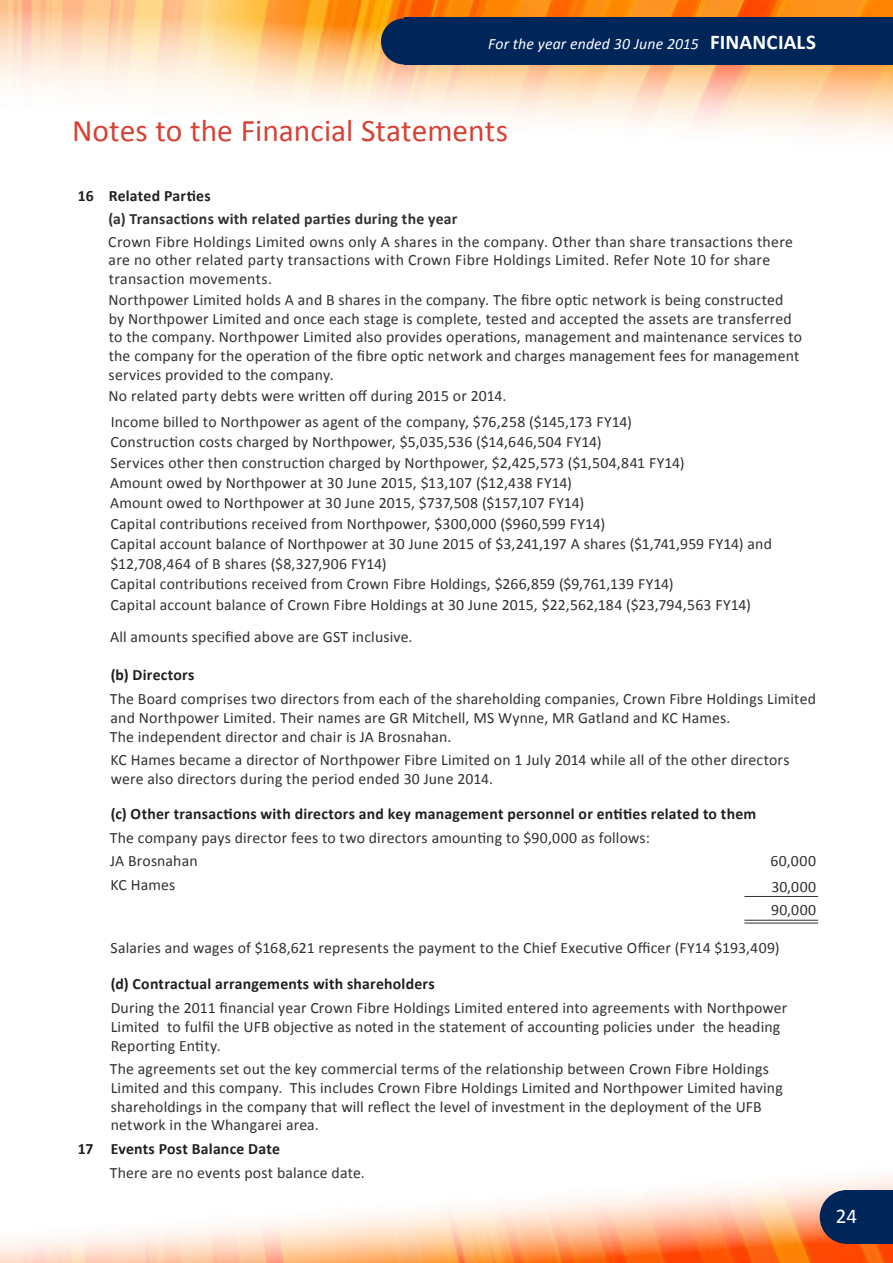
<style>
.page{position:relative;width:893px;height:1263px;background:#fff}
.page>*{position:absolute;margin:0;border:0;box-sizing:border-box;transform-origin:0 0}
.t1{font:31.5px "Calibri";color:#d64234}
.t2{font:21px "Calibri";color:#fff}
.t3{font:15.75px/18.9px "Calibri";letter-spacing:.01em;color:#323031}
.t4{font:700 15.75px "Calibri";letter-spacing:.015em;color:#231f20}
.t5{font:700 15.75px "Calibri";letter-spacing:.015em;color:#323031}
.t6{font:italic 15.75px "Calibri";letter-spacing:.005em;color:#fff}
.s1{font-weight:700;font-style:normal;font-size:21px}
</style>
<div class="page">
<svg style="left:376px;top:3px;width:517px;height:133px"></svg>
<svg style="left:0;top:0;width:376px;height:111px"></svg>
<img style="left:0;top:1177px;width:893px;height:86px">
<div style="left:404px;top:18px;width:489px;height:47px;background:#002559"></div>
<div style="left:847px;top:1190px;width:46px;height:54px;background:#002559"></div>
<div style="left:820px;top:1190px;width:53px;height:54px;background:#002559;border-radius:50%"></div>
<div style="left:381px;top:18px;width:46px;height:46px;background:#002559;border-radius:50%"></div>
<hr style="left:744px;top:896px;width:74px;height:1px;background:#323031">
<hr style="left:744px;top:920px;width:74px;height:1px;background:#323031">
<hr style="left:744px;top:923px;width:74px;height:1px;background:#323031">
<p class="t6" style="left:488px;top:33px;width:329px">For the year ended 30 June 2015 <span class="s1">FINANCIALS</span></p>
<h1 class="t1" style="left:72px;top:111px;width:437px">Notes to the Financial Statements</h1>
<p class="t4" style="left:78px;top:185px;width:134px">16 Related Parties</p>
<p class="t5" style="left:109px;top:209px;width:350px">(a) Transactions with related parties during the year</p>
<p class="t3" style="left:108px;top:232px;width:686px">Crown Fibre Holdings Limited owns only A shares in the company. Other than share transactions there are no other related party transactions with Crown Fibre Holdings Limited. Refer Note 10 for share transaction movements.</p>
<p class="t3" style="left:109px;top:290px;width:695px">Northpower Limited holds A and B shares in the company. The fibre optic network is being constructed by Northpower Limited and once each stage is complete, tested and accepted the assets are transferred to the company. Northpower Limited also provides operations, management and maintenance services to the company for the operation of the fibre optic network and charges management fees for management services provided to the company.</p>
<p class="t3" style="left:109px;top:382px;width:525px;line-height:26.2px">No related party debts were written off during 2015 or 2014.<br>Income billed to Northpower as agent of the company, $76,258 ($145,173 FY14)</p>
<p class="t3" style="left:110px;top:432px;width:663px;line-height:20.2px">Construction costs charged by Northpower, $5,035,536 ($14,646,504 FY14)<br>Services other then construction charged by Northpower, $2,425,573 ($1,504,841 FY14)<br>Amount owed by Northpower at 30 June 2015, $13,107 ($12,438 FY14)<br>Amount owed to Northpower at 30 June 2015, $737,508 ($157,107 FY14)<br>Capital contributions received from Northpower, $300,000 ($960,599 FY14)<br>Capital account balance of Northpower at 30 June 2015 of $3,241,197 A shares ($1,741,959 FY14) and $12,708,464 of B shares ($8,327,906 FY14)<br>Capital contributions received from Crown Fibre Holdings, $266,859 ($9,761,139 FY14)<br>Capital account balance of Crown Fibre Holdings at 30 June 2015, $22,562,184 ($23,794,563 FY14)</p>
<p class="t3" style="left:110px;top:627px;width:304px">All amounts specified above are GST inclusive.</p>
<p class="t4" style="left:111px;top:665px;width:85px">(b) Directors</p>
<p class="t3" style="left:110px;top:689px;width:708px">The Board comprises two directors from each of the shareholding companies, Crown Fibre Holdings Limited and Northpower Limited. Their names are GR Mitchell, MS Wynne, MR Gatland and KC Hames.<br>The independent director and chair is JA Brosnahan.</p>
<p class="t3" style="left:111px;top:750px;width:680px">KC Hames became a director of Northpower Fibre Limited on 1 July 2014 while all of the other directors were also directors during the period ended 30 June 2014.</p>
<p class="t4" style="left:111px;top:803px;width:647px">(c) Other transactions with directors and key management personnel or entities related to them</p>
<p class="t3" style="left:110px;top:825px;width:542px;line-height:23.9px">The company pays director fees to two directors amounting to $90,000 as follows:<br>JA Brosnahan</p>
<p class="t3" style="left:770px;top:852px;width:47px">60,000</p>
<p class="t3" style="left:111px;top:875px;width:66px">KC Hames</p>
<p class="t3" style="left:771px;top:874px;width:46px;line-height:23.9px">30,000<br>90,000</p>
<p class="t3" style="left:111px;top:939px;width:670px">Salaries and wages of $168,621 represents the payment to the Chief Executive Officer (FY14 $193,409)</p>
<p class="t4" style="left:111px;top:974px;width:325px">(d) Contractual arrangements with shareholders</p>
<p class="t3" style="left:111px;top:998px;width:678px">During the 2011 financial year Crown Fibre Holdings Limited entered into agreements with Northpower<br>Limited to fulfil the UFB objective as noted in the statement of accounting policies under the heading<br>Reporting Entity.</p>
<p class="t3" style="left:110px;top:1059px;width:675px">The agreements set out the key commercial terms of the relationship between Crown Fibre Holdings Limited and this company. This includes Crown Fibre Holdings Limited and Northpower Limited having shareholdings in the company that will reflect the level of investment in the deployment of the UFB network in the Whangarei area.</p>
<p class="t4" style="left:78px;top:1139px;width:203px">17 Events Post Balance Date</p>
<p class="t3" style="left:110px;top:1163px;width:257px">There are no events post balance date.</p>
<h2 class="t2" style="left:836px;top:1203px;width:23px">24</h2>
</div>
